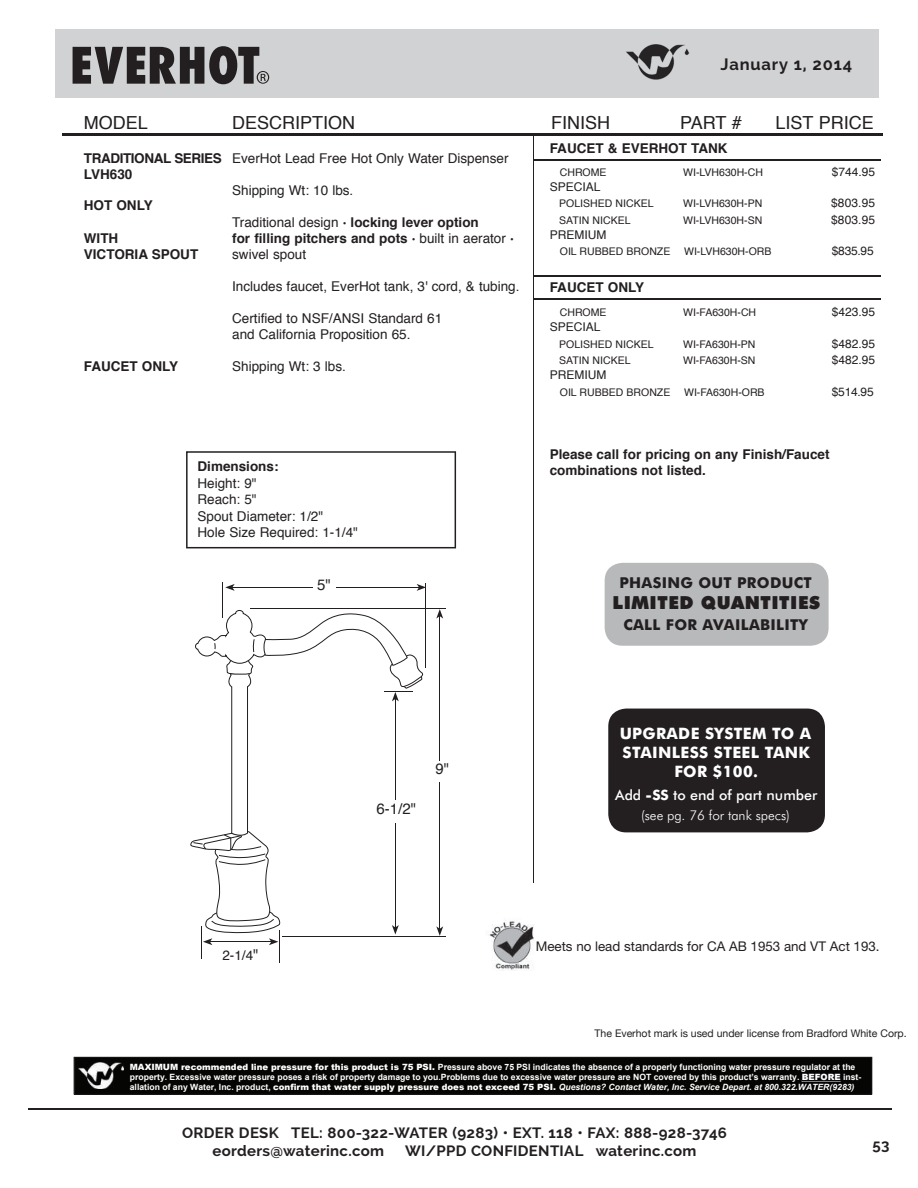
<style>
.page{position:relative;width:918px;height:1188px;background:#fff}
.page>*{position:absolute;margin:0;border:0;box-sizing:border-box;transform-origin:0 0}
.t1{font:18px "Helvetica";color:#231f20}
.t2{font:900 18px "Futura BT";letter-spacing:.03em;color:#231f20}
.t3{font:700 16.5px "Raleway";letter-spacing:.05em;color:#231f20}
.t4{font:700 15.75px/18.9px "Futura BT";letter-spacing:.02em;color:#fff;text-align:center}
.t5{font:700 15px/18px "Raleway";letter-spacing:.02em;color:#231f20}
.t6{font:700 15px "Futura BT";letter-spacing:.02em;color:#231f20}
.t7{font:15px "Helvetica";color:#231f20}
.t8{font:500 14.25px "Futura BT";color:#fff}
.t9{font:13.5px/16.5px "Helvetica";color:#231f20}
.t10{font:700 13.5px/15.8px "Helvetica";color:#231f20}
.t11{font:300 13.5px "Futura BT";color:#fff}
.t12{font:13.35px "Helvetica Neue LT Std";color:#231f20}
.t13{font:12px "Helvetica";color:#231f20}
.t14{font:10.5px "Helvetica";color:#231f20}
.t15{font:10.5px "Helvetica Neue";color:#231f20}
.t16{font:700 8.7px/10.4px "Arial";color:#fff}
.s1{font-weight:700}
.s2{font-weight:400}
.s3{font-weight:400;font-size:10.5px}
.s4{font-size:15px}
.s5{font-weight:900}
.s6{font-style:italic}
</style>
<div class="page">
<div style="left:55px;top:29px;width:823px;height:68px;background:#d1d2d4"></div>
<img style="left:626px;top:44px;width:64px;height:36px">
<hr style="left:62px;top:133px;width:821px;height:3px;background:#231f20">
<hr style="left:534px;top:135px;width:1px;height:747px;background:#231f20">
<hr style="left:282px;top:936px;width:164px;height:1px;background:#231f20">
<hr style="left:222px;top:582px;width:1px;height:36px;background:#231f20">
<hr style="left:425px;top:583px;width:1px;height:85px;background:#231f20">
<hr style="left:202px;top:926px;width:1px;height:32px;background:#231f20">
<hr style="left:279px;top:930px;width:1px;height:32px;background:#231f20">
<hr style="left:439px;top:616px;width:1px;height:313px;background:#231f20">
<svg style="left:436px;top:609px;width:7px;height:10px"></svg>
<svg style="left:436px;top:926px;width:7px;height:10px"></svg>
<div style="left:430px;top:761px;width:25px;height:20px;background:#fff"></div>
<hr style="left:232px;top:587px;width:187px;height:1px;background:#231f20">
<svg style="left:225px;top:584px;width:10px;height:7px"></svg>
<svg style="left:417px;top:584px;width:8px;height:7px"></svg>
<div style="left:313px;top:578px;width:22px;height:20px;background:#fff"></div>
<hr style="left:251px;top:608px;width:195px;height:1px;background:#231f20">
<svg style="left:190px;top:610px;width:234px;height:335px"></svg>
<svg style="left:186px;top:451px;width:270px;height:97px"></svg>
<hr style="left:535px;top:159px;width:346px;height:2px;background:#231f20">
<hr style="left:534px;top:275px;width:347px;height:2px;background:#231f20">
<hr style="left:534px;top:298px;width:347px;height:2px;background:#231f20">
<img style="left:489px;top:920px;width:45px;height:51px">
<svg style="left:73px;top:46px;width:196px;height:38px"></svg>
<div style="left:74px;top:1057px;width:798px;height:38px;background:#050504"></div>
<img style="left:79px;top:1063px;width:45px;height:25px">
<div style="left:605px;top:563px;width:224px;height:83px;background:#b8b9bb;border-radius:18px"></div>
<div style="left:608px;top:709px;width:217px;height:123px;background:#231f20;border-radius:18px"></div>
<hr style="left:28px;top:1109px;width:864px;height:1px;background:#231f20">
<h2 class="t3" style="left:721px;top:55px;width:133px">January 1, 2014</h2>
<h1 class="t1" style="left:84px;top:108px;width:66px">MODEL</h1>
<h1 class="t1" style="left:232px;top:108px;width:125px">DESCRIPTION</h1>
<h1 class="t1" style="left:551px;top:108px;width:61px">FINISH</h1>
<h1 class="t1" style="left:680px;top:108px;width:63px">PART #</h1>
<h1 class="t1" style="left:776px;top:108px;width:100px">LIST PRICE</h1>
<h3 class="t9" style="left:84px;top:151px;width:426px;line-height:15.8px"><span class="s1">TRADITIONAL SERIES</span> EverHot Lead Free Hot Only Water Dispenser<br><span class="s1">LVH630</span></h3>
<h3 class="t9" style="left:232px;top:182px;width:123px">Shipping Wt: 10 lbs.</h3>
<h3 class="t10" style="left:84px;top:198px;width:70px">HOT ONLY</h3>
<h3 class="t10" style="left:232px;top:214px;width:248px"><span class="s2">Traditional design</span> <span class="s3">•</span> locking lever option</h3>
<h3 class="t10" style="left:84px;top:231px;width:36px">WITH</h3>
<h3 class="t10" style="left:232px;top:231px;width:283px">for filling pitchers and pots <span class="s3">•</span> <span class="s2">built in aerator</span> <span class="s3">•</span></h3>
<h3 class="t10" style="left:84px;top:247px;width:116px">VICTORIA SPOUT</h3>
<h3 class="t9" style="left:232px;top:246px;width:75px">swivel spout</h3>
<h3 class="t9" style="left:232px;top:278px;width:289px">Includes faucet, EverHot tank, 3' cord, &amp; tubing.</h3>
<h3 class="t9" style="left:232px;top:310px;width:212px">Certified to NSF/ANSI Standard 61 and California Proposition 65.</h3>
<h3 class="t10" style="left:84px;top:358px;width:96px">FAUCET ONLY</h3>
<h3 class="t9" style="left:232px;top:358px;width:115px">Shipping Wt: 3 lbs.</h3>
<h3 class="t10" style="left:550px;top:141px;width:179px">FAUCET &amp; EVERHOT TANK</h3>
<p class="t14" style="left:560px;top:164px;width:48px">CHROME</p>
<p class="t14" style="left:683px;top:164px;width:81px">WI-LVH630H-CH</p>
<h3 class="t13" style="left:832px;top:163px;width:45px">$744.95</h3>
<h3 class="t13" style="left:550px;top:178px;width:52px">SPECIAL</h3>
<p class="t14" style="left:559px;top:196px;width:96px">POLISHED NICKEL</p>
<p class="t14" style="left:683px;top:196px;width:81px">WI-LVH630H-PN</p>
<h3 class="t13" style="left:831px;top:194px;width:46px">$803.95</h3>
<p class="t14" style="left:559px;top:212px;width:73px">SATIN NICKEL</p>
<p class="t14" style="left:683px;top:212px;width:81px">WI-LVH630H-SN</p>
<h3 class="t13" style="left:831px;top:211px;width:46px">$803.95</h3>
<h3 class="t13" style="left:550px;top:226px;width:58px">PREMIUM</h3>
<p class="t14" style="left:560px;top:244px;width:112px">OIL RUBBED BRONZE</p>
<p class="t14" style="left:684px;top:244px;width:89px">WI-LVH630H-ORB</p>
<h3 class="t13" style="left:832px;top:242px;width:43px">$835.95</h3>
<h3 class="t10" style="left:550px;top:280px;width:96px">FAUCET ONLY</h3>
<p class="t14" style="left:560px;top:304px;width:48px">CHROME</p>
<p class="t14" style="left:683px;top:304px;width:74px">WI-FA630H-CH</p>
<h3 class="t13" style="left:832px;top:303px;width:45px">$423.95</h3>
<h3 class="t13" style="left:550px;top:318px;width:52px">SPECIAL</h3>
<p class="t14" style="left:559px;top:336px;width:96px">POLISHED NICKEL</p>
<p class="t14" style="left:683px;top:336px;width:74px">WI-FA630H-PN</p>
<h3 class="t13" style="left:832px;top:334px;width:45px">$482.95</h3>
<p class="t14" style="left:559px;top:352px;width:73px">SATIN NICKEL</p>
<p class="t14" style="left:683px;top:352px;width:74px">WI-FA630H-SN</p>
<h3 class="t13" style="left:832px;top:351px;width:45px">$482.95</h3>
<h3 class="t13" style="left:550px;top:366px;width:58px">PREMIUM</h3>
<p class="t14" style="left:560px;top:384px;width:112px">OIL RUBBED BRONZE</p>
<p class="t14" style="left:684px;top:384px;width:82px">WI-FA630H-ORB</p>
<h3 class="t13" style="left:832px;top:382px;width:43px">$514.95</h3>
<h3 class="t10" style="left:198px;top:459px;width:83px">Dimensions:</h3>
<h3 class="t9" style="left:198px;top:475px;width:162px">Height: 9"<br>Reach: 5"<br>Spout Diameter: 1/2"<br>Hole Size Required: 1-1/4"</h3>
<h3 class="t7" style="left:317px;top:574px;width:15px">5"</h3>
<h3 class="t9" style="left:222px;top:947px;width:38px">2-1/4<span class="s4">"</span></h3>
<h3 class="t7" style="left:377px;top:797px;width:41px">6-1/2"</h3>
<h3 class="t7" style="left:436px;top:757px;width:15px">9"</h3>
<h3 class="t10" style="left:550px;top:446px;width:281px">Please call for pricing on any Finish/Faucet combinations not listed.</h3>
<h3 class="t6" style="left:619px;top:573px;width:194px">PHASING OUT PRODUCT</h3>
<h1 class="t2" style="left:613px;top:592px;width:209px">LIMITED QUANTITIES</h1>
<h3 class="t6" style="left:623px;top:616px;width:186px">CALL FOR AVAILABILITY</h3>
<h3 class="t4" style="left:620px;top:724px;width:193px">UPGRADE SYSTEM TO A<br>STAINLESS STEEL TANK<br>FOR $100.</h3>
<h3 class="t8" style="left:615px;top:786px;width:204px">Add <span class="s1">-SS</span> to end of part number</h3>
<h3 class="t11" style="left:641px;top:807px;width:150px">(see pg. 76 for tank specs)</h3>
<h3 class="t12" style="left:536px;top:938px;width:345px">Meets no lead standards for CA AB 1953 and VT Act 193.</h3>
<p class="t15" style="left:595px;top:1027px;width:314px">The Everhot mark is used under license from Bradford White Corp.</p>
<p class="t16" style="left:130px;top:1062px;width:733px"><span class="s5">MAXIMUM recommended line pressure for this product is 75 PSI.</span> Pressure above 75 PSI indicates the absence of a properly functioning water pressure regulator at the property. Excessive water pressure poses a risk of property damage to you.Problems due to excessive water pressure are NOT covered by this product’s warranty. <span class="s5">BEFORE</span> inst&shy;allation of any Water, Inc. product, <span class="s5">confirm that water supply pressure does not exceed 75 PSI.</span> <span class="s6">Questions? Contact Water, Inc. Service Depart. at 800.322.WATER(9283)</span></p>
<h3 class="t5" style="left:212px;top:1124px;width:516px;text-indent:-30px">ORDER DESK TEL: 800-322-WATER (9283) • EXT. 118 • FAX: 888-928-3746 eorders@waterinc.com</h3>
<h3 class="t5" style="left:405px;top:1142px;width:293px">WI/PPD CONFIDENTIAL waterinc.com</h3>
<h3 class="t5" style="left:873px;top:1136px;width:19px">53</h3>
</div>
